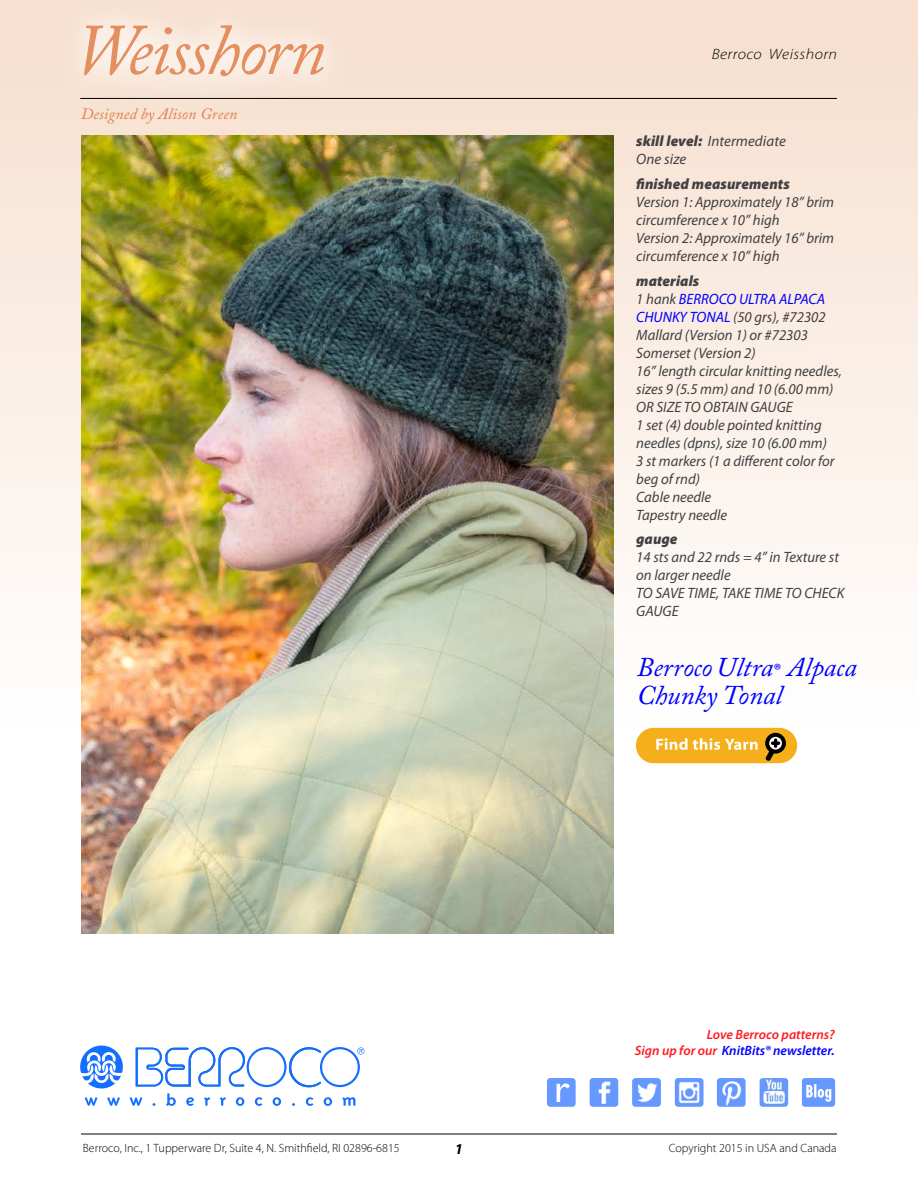
<style>
.page{position:relative;width:918px;height:1188px;background:#fff}
.page>*{position:absolute;margin:0;border:0;box-sizing:border-box;transform-origin:0 0}
.t1{font:italic 72px "Adobe Caslon Pro";letter-spacing:-.03em;color:#e48f5f}
.t2{font:italic 27px/28.5px "Adobe Caslon Pro";color:#00f}
.t3{font:italic 15.75px "Adobe Caslon Pro";letter-spacing:.01em;color:#e07f48}
.t4{font:italic 15px/18px "Myriad Pro";color:#414042}
.t5{font:italic 900 15px "Myriad Pro";letter-spacing:.005em;color:#414042}
.t6{font:italic 300 15px "Myriad Pro";letter-spacing:.025em;color:#000;scale:1.1 1}
.t7{font:italic 700 15px "Myriad Pro";color:#000}
.t8{font:italic 600 13.5px/16.5px "Myriad Pro";color:#ff1a22;text-align:right}
.t9{font:300 12px "Myriad Pro";color:#000}
.s1{font-weight:900}
.s2{color:#00f}
.s3{font-family:"Myriad Pro";font-style:normal;font-size:18px}
</style>
<div class="page">
<div style="left:0;top:0;width:918px;height:728px;background:linear-gradient(to bottom,#f6decd,#fefeff)"></div>
<svg style="left:320px;top:1047px;width:40px;height:40px"></svg>
<svg style="left:247px;top:1047px;width:40px;height:40px"></svg>
<svg style="left:289px;top:1047px;width:32px;height:41px"></svg>
<svg style="left:136px;top:1047px;width:109px;height:40px"></svg>
<svg style="left:80px;top:1045px;width:43px;height:44px"></svg>
<div style="left:322px;top:1049px;width:36px;height:36px;background:#fff;border-radius:50%"></div>
<div style="left:249px;top:1049px;width:35px;height:36px;background:#fff;border-radius:50%"></div>
<svg style="left:357px;top:1047px;width:7px;height:8px"></svg>
<svg style="left:85px;top:1097px;width:13px;height:9px"></svg>
<svg style="left:107px;top:1097px;width:13px;height:9px"></svg>
<svg style="left:130px;top:1097px;width:13px;height:9px"></svg>
<svg style="left:166px;top:1093px;width:10px;height:13px"></svg>
<svg style="left:186px;top:1097px;width:8px;height:9px"></svg>
<svg style="left:204px;top:1097px;width:6px;height:9px"></svg>
<svg style="left:220px;top:1097px;width:6px;height:9px"></svg>
<svg style="left:236px;top:1097px;width:8px;height:9px"></svg>
<svg style="left:255px;top:1097px;width:7px;height:9px"></svg>
<svg style="left:273px;top:1097px;width:8px;height:9px"></svg>
<svg style="left:306px;top:1097px;width:7px;height:9px"></svg>
<svg style="left:324px;top:1097px;width:8px;height:9px"></svg>
<svg style="left:342px;top:1097px;width:13px;height:9px"></svg>
<img style="left:589px;top:1080px;width:247px;height:25px">
<img style="left:590px;top:1078px;width:28px;height:29px">
<img style="left:632px;top:1078px;width:29px;height:29px">
<img style="left:717px;top:1078px;width:29px;height:29px">
<img style="left:675px;top:1078px;width:29px;height:29px">
<img style="left:759px;top:1078px;width:29px;height:29px">
<img style="left:547px;top:1078px;width:29px;height:29px">
<img style="left:557px;top:1083px;width:13px;height:19px">
<img style="left:802px;top:1078px;width:33px;height:29px">
<img style="left:806px;top:1084px;width:25px;height:18px">
<hr style="left:81px;top:1134px;width:756px;height:1px;background:#000">
<img style="left:81px;top:136px;width:532px;height:797px">
<hr style="left:80px;top:98px;width:757px;height:1px;background:#000">
<div style="left:54px;top:0;width:300px;height:106px;background:#fff;opacity:.72"></div>
<div style="left:636px;top:728px;width:161px;height:35px;background:#f5af1a;border-radius:18px"></div>
<div style="left:765px;top:733px;width:21px;height:21px;border:4px solid #000;border-radius:50%"></div>
<svg style="left:656px;top:738px;width:124px;height:23px"></svg>
<h1 class="t1" style="left:74px;top:7px;width:254px">Weisshorn</h1>
<p class="t3" style="left:81px;top:104px;width:158px">Designed by Alison Green</p>
<p class="t6" style="left:712px;top:45px;width:115px">Berroco Weisshorn</p>
<p class="t4" style="left:636px;top:132px;width:151px"><span class="s1">skill level:</span> Intermediate<br>One size</p>
<p class="t5" style="left:636px;top:174px;width:155px">finished measurements</p>
<p class="t4" style="left:636px;top:193px;width:199px">Version 1: Approximately 18” brim circumference x 10” high<br>Version 2: Approximately 16” brim circumference x 10” high</p>
<p class="t4" style="left:636px;top:271px;width:207px"><span class="s1">materials<br></span>1 hank <span class="s2">BERROCO ULTRA ALPACA<br>CHUNKY TONAL</span> (50 grs), #72302<br>Mallard (Version 1) or #72303<br>Somerset (Version 2)<br>16” length circular knitting needles, sizes 9 (5.5 mm) and 10 (6.00 mm)<br>OR SIZE TO OBTAIN GAUGE<br>1 set (4) double pointed knitting needles (dpns), size 10 (6.00 mm)<br>3 st markers (1 a different color for beg of rnd)<br>Cable needle<br>Tapestry needle</p>
<p class="t5" style="left:636px;top:529px;width:43px">gauge</p>
<p class="t4" style="left:636px;top:548px;width:210px">14 sts and 22 rnds = 4” in Texture st on larger needle<br>TO SAVE TIME, TAKE TIME TO CHECK<br>GAUGE</p>
<h2 class="t2" style="left:637px;top:652px;width:221px">BerrocoUltra<span class="s3">®</span> Alpaca<br>Chunky Tonal</h2>
<p class="t8" style="left:635px;top:1026px;width:201px">Love Berroco patterns?<br>Sign up for our <span class="s2">KnitBits® newsletter.</span></p>
<p class="t9" style="left:83px;top:1140px;width:318px">Berroco, Inc., 1 Tupperware Dr, Suite 4, N. Smithfield, RI 02896-6815</p>
<p class="t9" style="left:669px;top:1140px;width:169px">Copyright 2015 in USA and Canada</p>
<p class="t7" style="left:455px;top:1139px;width:10px">1</p>
</div>
